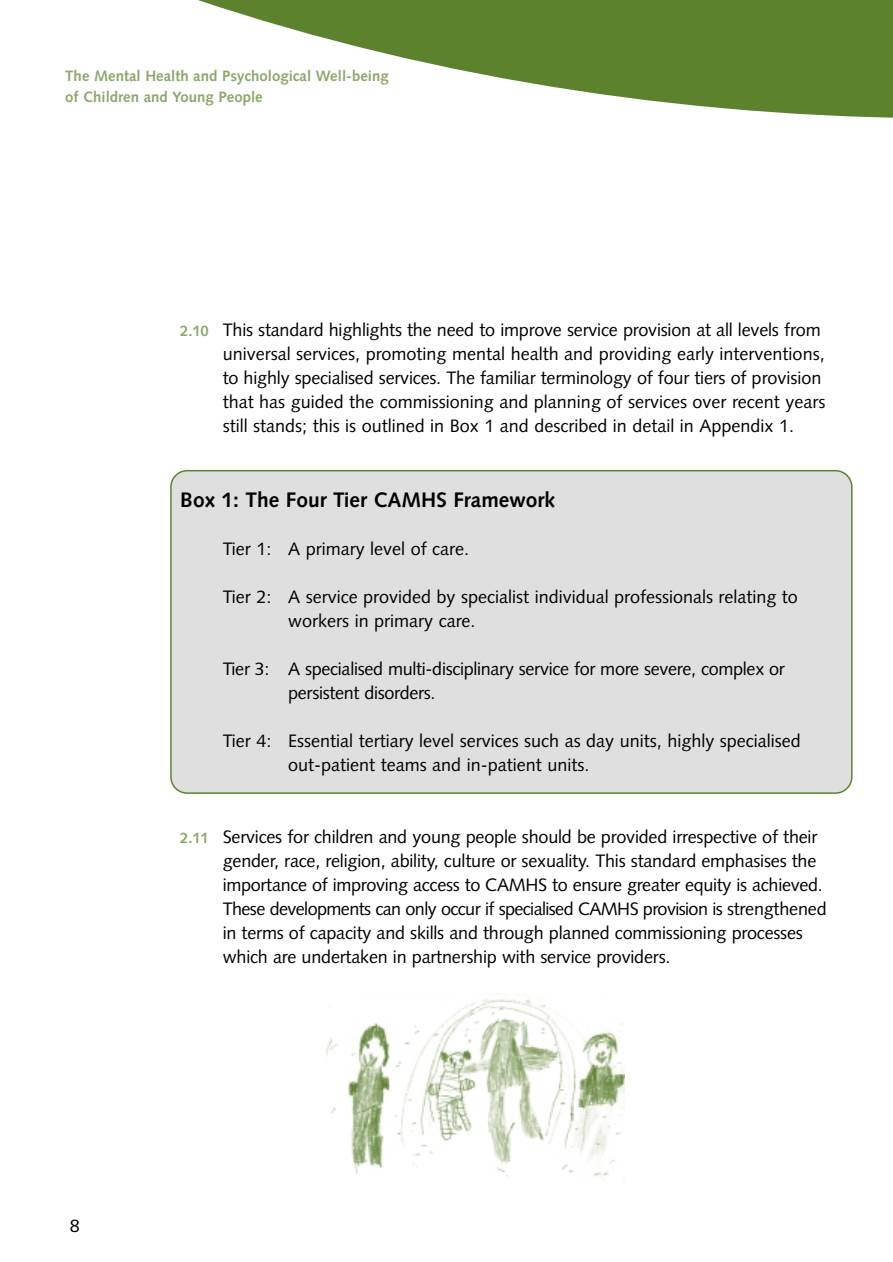
<style>
.page{position:relative;width:893px;height:1262px;background:#fff}
.page>*{position:absolute;margin:0;border:0;box-sizing:border-box;transform-origin:0 0}
.t1{font:700 21px "Syntax";color:#000}
.t2{font:18px/24px "Syntax";letter-spacing:-.01em;color:#000}
.t3{font:700 15px/21px "Syntax";color:#8da76d}
.s1{font-weight:700;font-size:15px;color:#8da76d}
</style>
<div class="page">
<div style="left:170px;top:470px;width:682px;height:324px;background:#dfdfdf"></div>
<svg style="left:198px;top:0;width:694px;height:118px;fill:#5d822e"></svg>
<img style="left:326px;top:999px;width:298px;height:181px">
<p class="t3" style="left:65px;top:66px;width:325px">The Mental Health and Psychological Well-being of Children and Young People</p>
<p class="t2" style="left:223px;top:319px;width:604px;text-indent:-43px"><span class="s1">2.10</span> This standard highlights the need to improve service provision at all levels from universal services, promoting mental health and providing early interventions, to highly specialised services. The familiar terminology of four tiers of provision that has guided the commissioning and planning of services over recent years still stands; this is outlined in Box 1 and described in detail in Appendix 1.</p>
<p class="t1" style="left:180px;top:491px;width:376px">Box 1: The Four Tier CAMHS Framework</p>
<p class="t2" style="left:223px;top:538px;width:248px">Tier 1: A primary level of care.</p>
<p class="t2" style="left:288px;top:586px;width:511px;text-indent:-65px">Tier 2: A service provided by specialist individual professionals relating to workers in primary care.</p>
<p class="t2" style="left:288px;top:658px;width:498px;text-indent:-65px">Tier 3: A specialised multi-disciplinary service for more severe, complex or persistent disorders.</p>
<p class="t2" style="left:288px;top:730px;width:514px;text-indent:-65px">Tier 4: Essential tertiary level services such as day units, highly specialised out-patient teams and in-patient units.</p>
<p class="t2" style="left:70px;top:1215px;width:12px">8</p>
<p class="t2" style="left:223px;top:826px;width:605px;text-indent:-43px"><span class="s1">2.11</span> Services for children and young people should be provided irrespective of their gender, race, religion, ability, culture or sexuality. This standard emphasises the importance of improving access to CAMHS to ensure greater equity is achieved.<br>These developments can only occur if specialised CAMHS provision is strengthened in terms of capacity and skills and through planned commissioning processes which are undertaken in partnership with service providers.</p>
</div>
